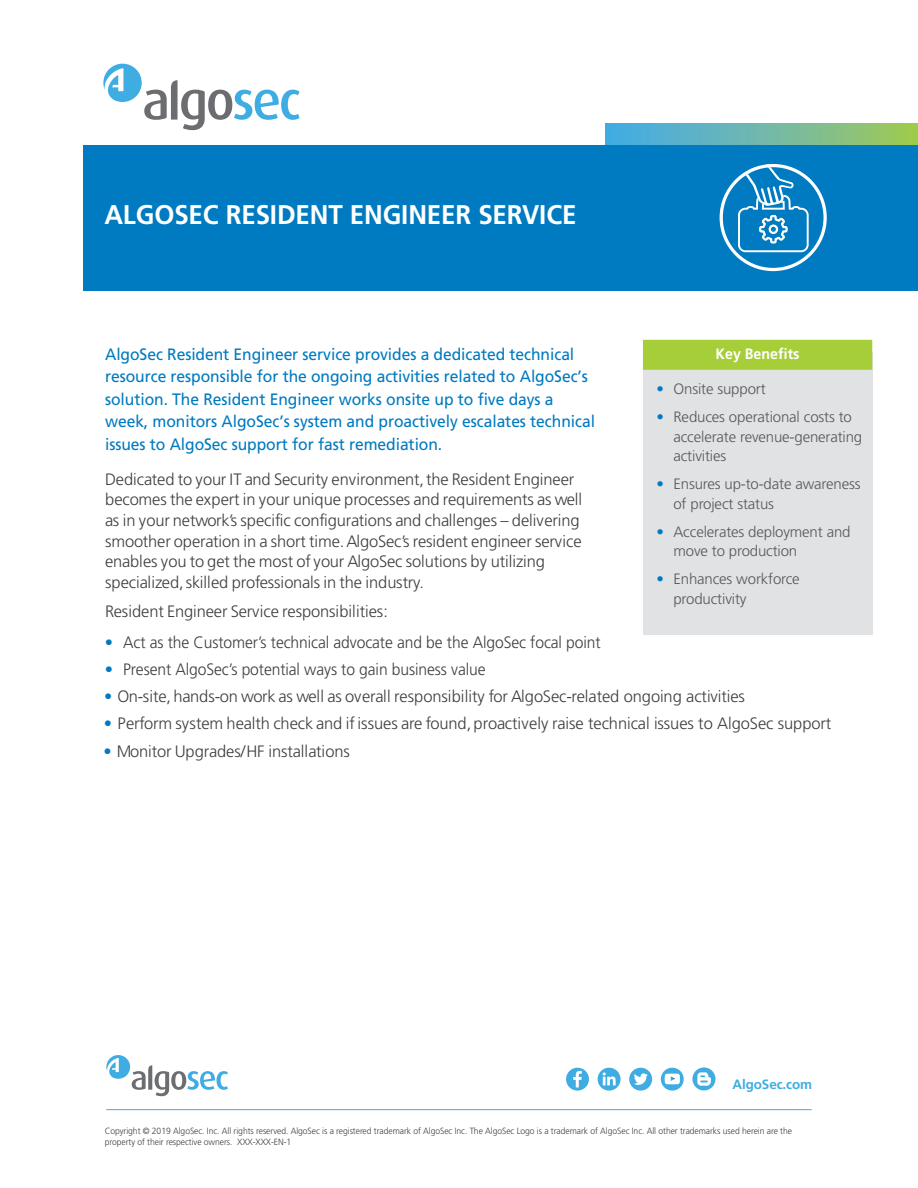
<style>
.page{position:relative;width:918px;height:1188px;background:#fff}
.page>*{position:absolute;margin:0;border:0;box-sizing:border-box;transform-origin:0 0}
.t1{font:700 27px "Frutiger LT Std";letter-spacing:-.005em;color:#fff;scale:.96 1}
.L2_text{font:300 16.5px/20.7px "Frutiger LT Std";letter-spacing:-.005em;color:#3e3e3f}
.L2_text-2{font:16.5px/22.5px "Frutiger LT Std";letter-spacing:-.005em;color:#007ac0;scale:.95 1}
.L2_text-3{font:300 16.5px "Frutiger LT Std";letter-spacing:-.005em;color:#3e3e3f;scale:.95 1}
.t2{font:300 16.5px "Frutiger LT Std";color:#007ac0}
.t3{font:300 15px/19.5px "Frutiger LT Std";letter-spacing:-.01em;color:#57585a}
.reverse_from_band{font:700 15px "Frutiger LT Std";color:#fff;scale:.95 1}
.t4{font:300 15px "Frutiger LT Std";color:#007ac0}
.t5{font:700 13.5px "Frutiger LT Std";letter-spacing:-.01em;color:#40ade2}
.Legal{font:300 9px/10.5px "Frutiger LT Std";letter-spacing:-.005em;color:#3e3e3f;scale:.95 1}
.s1{color:#007ac0}
</style>
<div class="page">
<svg style="left:606px;top:123px;width:312px;height:22px"></svg>
<div style="left:83px;top:145px;width:835px;height:145px;background:#007ac0"></div>
<div style="left:643px;top:352px;width:229px;height:282px;background:#e1e2e4"></div>
<div style="left:643px;top:340px;width:229px;height:30px;background:#a6ce39"></div>
<svg style="left:103px;top:64px;width:197px;height:66px"></svg>
<svg style="left:720px;top:164px;width:107px;height:107px"></svg>
<hr style="left:106px;top:1109px;width:706px;height:1px;background:#40ade2">
<div style="left:566px;top:1068px;width:23px;height:23px;background:#40ade2;border-radius:50%"></div>
<svg style="left:573px;top:1071px;width:9px;height:16px"></svg>
<svg style="left:598px;top:1068px;width:23px;height:23px"></svg>
<svg style="left:603px;top:1072px;width:13px;height:13px"></svg>
<div style="left:629px;top:1068px;width:23px;height:23px;background:#40ade2;border-radius:50%"></div>
<svg style="left:634px;top:1073px;width:14px;height:12px"></svg>
<svg style="left:661px;top:1068px;width:23px;height:23px"></svg>
<svg style="left:665px;top:1074px;width:15px;height:10px"></svg>
<svg style="left:106px;top:1055px;width:122px;height:41px"></svg>
<div style="left:692px;top:1067px;width:24px;height:23px;background:#40ade2;border-radius:50%"></div>
<svg style="left:697px;top:1072px;width:14px;height:14px"></svg>
<p class="t1" style="left:104px;top:198px;width:493px">ALGOSEC RESIDENT ENGINEER SERVICE</p>
<p class="L2_text-2" style="left:105px;top:343px;width:517px">AlgoSec Resident Engineer service provides a dedicated technical resource responsible for the ongoing activities related to AlgoSec s’ solution. The Resident Engineer works onsite up to five days a week, monitors AlgoSec s’ system and proactively escalates technical issues to AlgoSec support for fast remediation.</p>
<p class="L2_text" style="left:105px;top:469px;width:479px">Dedicated to your IT and Security environment,the Resident Engineer becomes the expert in your unique processes and requirements as well as in your networks’ specific configurations and challenges – delivering smoother operation in a short time.AlgoSecs’ resident engineer service enables you to get the most of your AlgoSec solutions by utilizing specialized,skilled professionals in the industry.</p>
<p class="L2_text" style="left:105px;top:601px;width:284px">Resident Engineer Service responsibilities:</p>
<p class="L2_text-3" style="left:123px;top:633px;width:504px">Act as the Customer s’ technical advocate and be the AlgoSec focal point</p>
<p class="t2" style="left:105px;top:633px;width:10px">•</p>
<p class="t4" style="left:656px;top:381px;width:9px">•</p>
<p class="t4" style="left:656px;top:409px;width:9px">•</p>
<p class="t4" style="left:656px;top:476px;width:9px">•</p>
<p class="t4" style="left:656px;top:523px;width:9px">•</p>
<p class="t4" style="left:656px;top:571px;width:9px">•</p>
<p class="reverse_from_band" style="left:716px;top:345px;width:90px">Key Benefits</p>
<p class="t3" style="left:673px;top:380px;width:94px">Onsite support</p>
<p class="t3" style="left:673px;top:408px;width:180px">Reduces operational costs to</p>
<p class="t3" style="left:673px;top:427px;width:190px">accelerate revenue-generating activities</p>
<p class="t3" style="left:673px;top:475px;width:189px">Ensures up-to-date awareness</p>
<p class="t3" style="left:673px;top:494px;width:102px">of project status</p>
<p class="t3" style="left:673px;top:522px;width:179px">Accelerates deployment and</p>
<p class="t3" style="left:673px;top:542px;width:125px">move to production</p>
<p class="t3" style="left:673px;top:570px;width:128px">Enhances workforce</p>
<p class="t3" style="left:673px;top:589px;width:75px">productivity</p>
<p class="L2_text-3" style="left:123px;top:660px;width:383px">Present AlgoSec s’ potential ways to gain business value</p>
<p class="t2" style="left:105px;top:660px;width:10px">•</p>
<p class="L2_text" style="left:104px;top:686px;width:642px"><span class="s1">•</span> On-site,hands-on work as well as overall responsibility for AlgoSec-related ongoing activities</p>
<p class="L2_text" style="left:104px;top:713px;width:729px"><span class="s1">•</span> Perform system health check and if issues are found,proactively raise technical issues to AlgoSec support</p>
<p class="L2_text" style="left:103px;top:741px;width:248px"><span class="s1">•</span> Monitor Upgrades/HF installations</p>
<p class="t5" style="left:733px;top:1077px;width:81px">AlgoSec.com</p>
<p class="Legal" style="left:237px;top:1126px;width:586px;text-indent:-132px">Copyright © 2019 AlgoSec. Inc. All rights reserved. AlgoSec ais registered trademark of AlgoSec Inc. The AlgoSec Logo ais trademark of AlgoSec Inc. All other trademarks used herein are the<br>XXX-XXX-EN-1</p>
<p class="Legal" style="left:105px;top:1137px;width:136px">property of their respective owners.</p>
</div>
